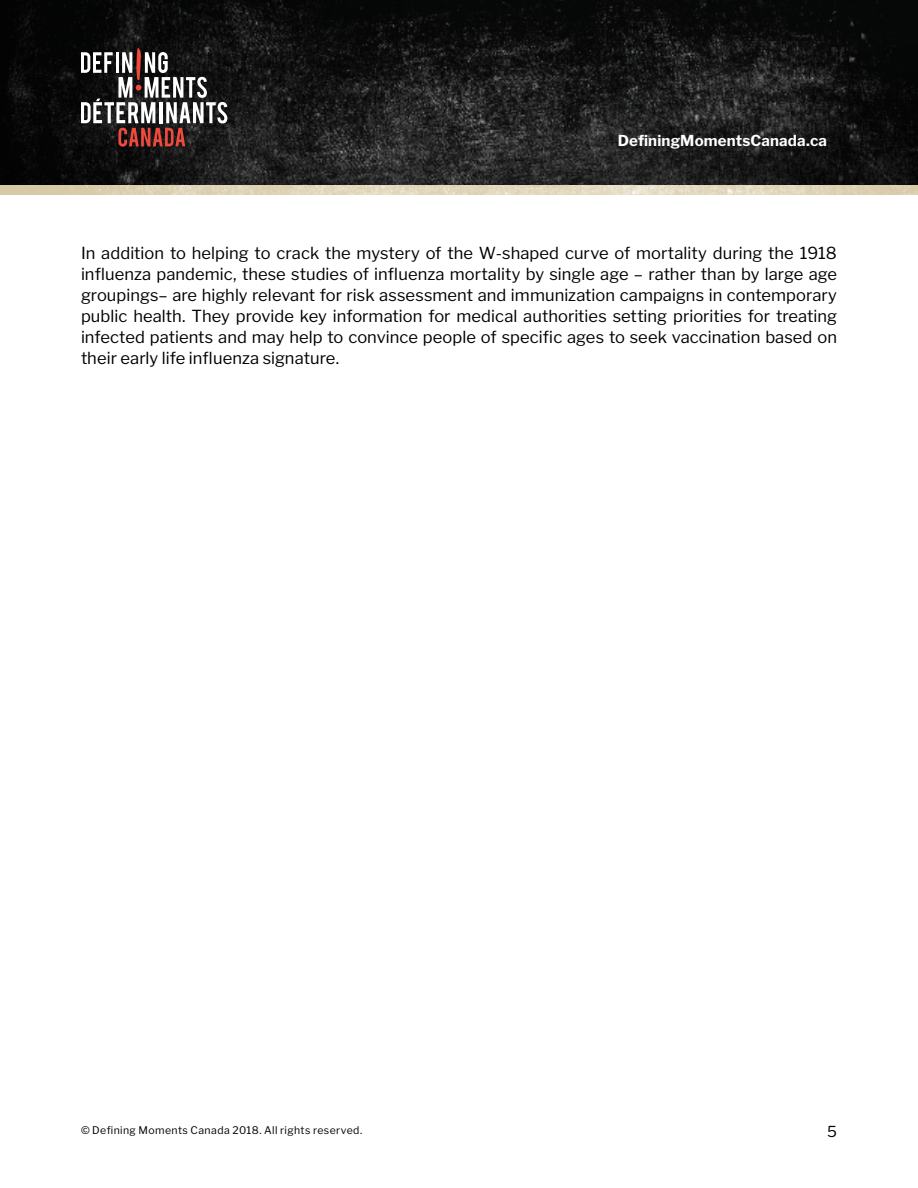
<style>
.page{position:relative;width:918px;height:1188px;background:#fff}
.page>*{position:absolute;margin:0;border:0;box-sizing:border-box;transform-origin:0 0}
.Body_Copy{font:16.5px/21px "Libre Franklin";color:#000;text-align:justify}
.t1{font:700 15px "Libre Franklin";letter-spacing:.01em;color:#fff}
.t2{font:15px "Libre Franklin";color:#000}
.t3{font:10.5px "Libre Franklin";letter-spacing:.04em;color:#000}
</style>
<div class="page">
<img style="left:0;top:185px;width:918px;height:10px">
<svg style="left:0;top:0;width:918px;height:185px;background:#161717"></svg>
<svg style="left:81px;top:48px;width:147px;height:101px"></svg>
<p class="t1" style="left:618px;top:132px;width:211px">DefiningMomentsCanada.ca</p>
<p class="Body_Copy" style="left:81px;top:242px;width:758px">In addition to helping to crack the mystery of the W-shaped curve of mortality during the 1918 influenza pandemic, these studies of influenza mortality by single age – rather than by large age groupings– are highly relevant for risk assessment and immunization campaigns in contemporary public health. They provide key information for medical authorities setting priorities for treating infected patients and may help to convince people of specific ages to seek vaccination based on their early life influenza signature.</p>
<p class="t3" style="left:81px;top:1124px;width:283px">© Defining Moments Canada 2018. All rights reserved.</p>
<p class="t2" style="left:827px;top:1122px;width:11px">5</p>
</div>
